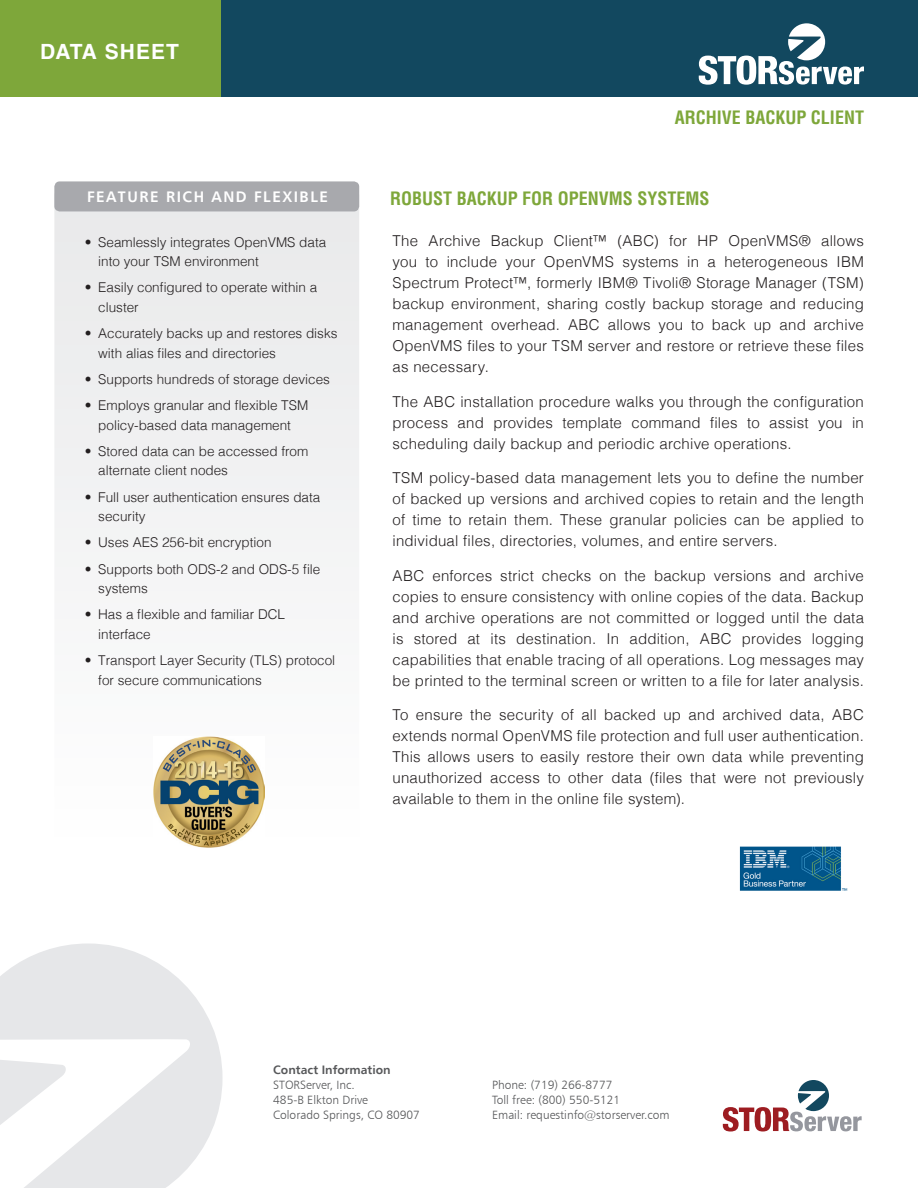
<style>
.page{position:relative;width:918px;height:1188px;background:#fff}
.page>*{position:absolute;margin:0;border:0;box-sizing:border-box;transform-origin:0 0}
.t1{font:700 21px "Helvetica LT Std";letter-spacing:.05em;color:#fff}
.t2{font:700 condensed 18px "Helvetica LT Std";color:#7ea73a}
.Case_Study_Paragraph{font:300 15px/21px "Helvetica";letter-spacing:.015em;color:#231f20;text-align:justify}
.t3{font:15px "Humanist 777 BT Bold B";letter-spacing:.1em;color:#fff}
.t4{font:300 13.5px/19.5px "Helvetica";color:#231f20}
.t5{font:12px "Humanist 777 BT Light B";color:#57585a}
.t6{font:12px "Humanist 777 BT Bold B";color:#57585a}
</style>
<div class="page">
<svg style="left:54px;top:208px;width:305px;height:736px"></svg>
<div style="left:36px;top:0;width:882px;height:97px;background:#12485f"></div>
<div style="left:0;top:0;width:220px;height:97px;background:#7ea73a"></div>
<svg style="left:723px;top:1080px;width:139px;height:52px"></svg>
<svg style="left:699px;top:23px;width:165px;height:62px"></svg>
<svg style="left:0;top:944px;width:223px;height:244px;fill:#e6e7e9"></svg>
<div style="left:54px;top:181px;width:305px;height:30px;background:#a8a9ad;border-radius:5px"></div>
<img style="left:154px;top:737px;width:111px;height:111px">
<img style="left:739px;top:846px;width:109px;height:45px">
<h1 class="t1" style="left:40px;top:38px;width:140px">DATA SHEET</h1>
<p class="t2" style="left:675px;top:106px;width:191px">ARCHIVE BACKUP CLIENT</p>
<p class="t3" style="left:87px;top:187px;width:242px">FEATURE RICH AND FLEXIBLE</p>
<p class="t2" style="left:390px;top:187px;width:321px">ROBUST BACKUP FOR OPENVMS SYSTEMS</p>
<p class="Case_Study_Paragraph" style="left:393px;top:229px;width:473px">The Archive Backup Client™ (ABC) for HP OpenVMS® allows you to include your OpenVMS systems in a heterogeneous IBM Spectrum Protect™, formerly IBM® Tivoli® Storage Manager (TSM) backup environment, sharing costly backup storage and reducing management overhead. ABC allows you to back up and archive OpenVMS files to your TSM server and restore or retrieve these files as necessary.</p>
<p class="Case_Study_Paragraph" style="left:393px;top:390px;width:473px">The ABC installation procedure walks you through the configuration process and provides template command files to assist you in scheduling daily backup and periodic archive operations.</p>
<p class="Case_Study_Paragraph" style="left:393px;top:466px;width:473px">TSM policy-based data management lets you to define the number of backed up versions and archived copies to retain and the length of time to retain them. These granular policies can be applied to individual files, directories, volumes, and entire servers.</p>
<p class="Case_Study_Paragraph" style="left:393px;top:564px;width:473px">ABC enforces strict checks on the backup versions and archive copies to ensure consistency with online copies of the data. Backup and archive operations are not committed or logged until the data is stored at its destination. In addition, ABC provides logging capabilities that enable tracing of all operations. Log messages may be printed to the terminal screen or written to a file for later analysis.</p>
<p class="Case_Study_Paragraph" style="left:393px;top:703px;width:473px">To ensure the security of all backed up and archived data, ABC extends normal OpenVMS file protection and full user authentication.<br>This allows users to easily restore their own data while preventing unauthorized access to other data (files that were not previously available to them in the online file system).</p>
<p class="t4" style="left:98px;top:231px;width:230px;text-indent:-14px">• Seamlessly integrates OpenVMS data into your TSM environment</p>
<p class="t4" style="left:98px;top:277px;width:221px;text-indent:-14px">• Easily configured to operate within a cluster</p>
<p class="t4" style="left:98px;top:323px;width:241px;text-indent:-14px">• Accurately backs up and restores disks with alias files and directories</p>
<p class="t4" style="left:85px;top:368px;width:247px">• Supports hundreds of storage devices</p>
<p class="t4" style="left:85px;top:395px;width:225px;text-align:center">• Employs granular and flexible TSM policy-based data management</p>
<p class="t4" style="left:98px;top:440px;width:212px;text-indent:-14px">• Stored data can be accessed from alternate client nodes</p>
<p class="t4" style="left:98px;top:486px;width:224px;text-indent:-14px">• Full user authentication ensures data security</p>
<p class="t4" style="left:85px;top:532px;width:188px">• Uses AES 256-bit encryption</p>
<p class="t4" style="left:98px;top:558px;width:224px;text-indent:-14px">• Supports both ODS-2 and ODS-5 file systems</p>
<p class="t4" style="left:98px;top:604px;width:188px;text-indent:-14px">• Has a flexible and familiar DCL interface</p>
<p class="t4" style="left:98px;top:650px;width:239px;text-indent:-14px">• Transport Layer Security (TLS) protocol for secure communications</p>
<p class="t6" style="left:273px;top:1062px;width:119px">Contact Information</p>
<p class="t5" style="left:273px;top:1077px;width:83px">STORServer, Inc.</p>
<p class="t5" style="left:273px;top:1092px;width:96px">485-B Elkton Drive</p>
<p class="t5" style="left:273px;top:1107px;width:148px">Colorado Springs, CO 80907</p>
<p class="t5" style="left:492px;top:1077px;width:122px">Phone: (719) 266-8777</p>
<p class="t5" style="left:492px;top:1092px;width:130px">Toll free: (800) 550-5121</p>
<p class="t5" style="left:492px;top:1107px;width:179px">Email: requestinfo@storserver.com</p>
</div>
